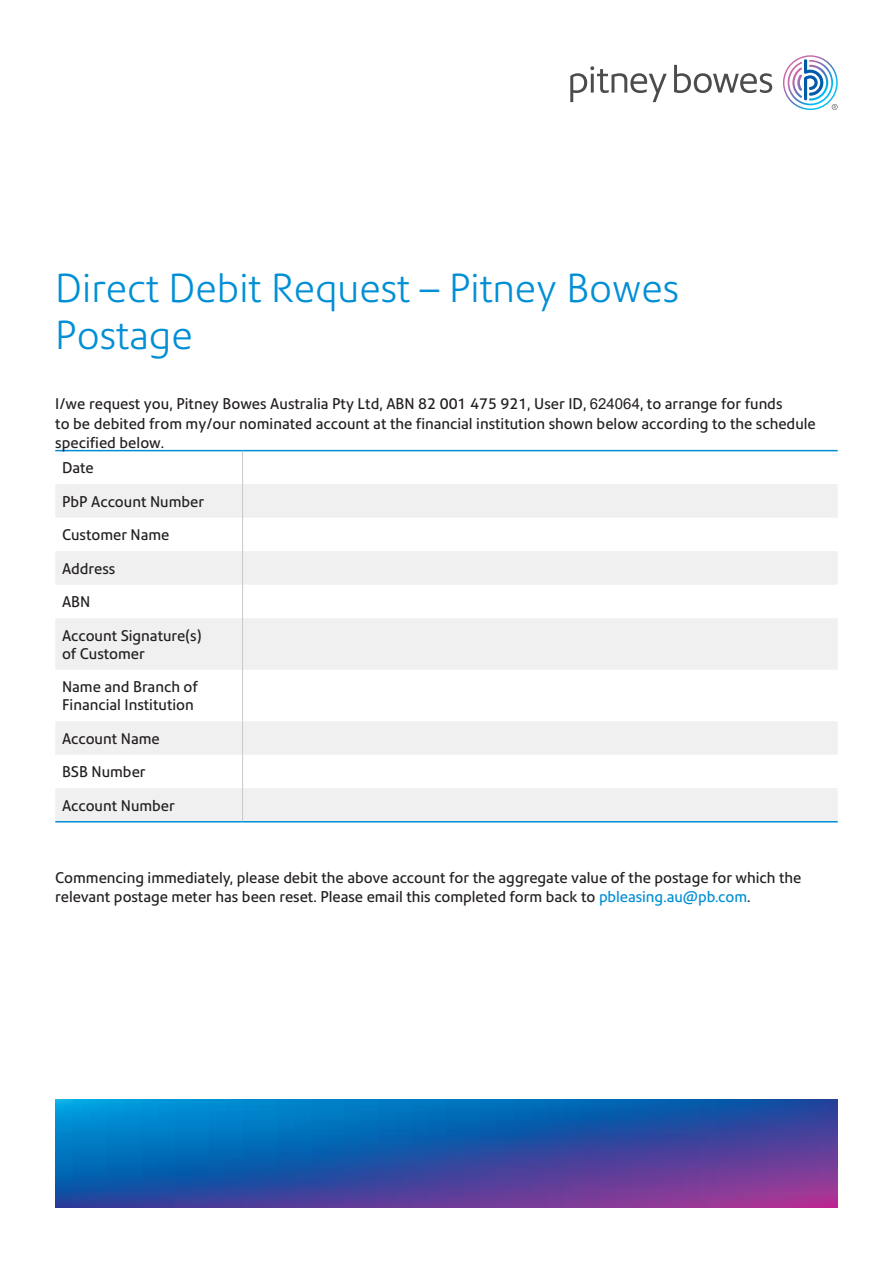
<style>
.page{position:relative;width:893px;height:1263px;background:#fff}
.page>*{position:absolute;margin:0;border:0;box-sizing:border-box;transform-origin:0 0}
.Body_10_13{font:300 39px/46.8px "Precision Sans";color:#008fd5}
.Body_10_13-2{font:15px/19.5px "Precision Sans";color:#231f20}
.Table_body_8_11_-_le{font:15px/18px "Precision Sans";color:#231f20}
.s1{font-family:"Arial"}
.s2{color:#008fd5}
</style>
<div class="page">
<svg style="left:55px;top:1100px;width:783px;height:108px;background:#2c55a8"></svg>
<svg style="left:55px;top:484px;width:783px;height:337px;fill:#f0f0f1"></svg>
<hr style="left:242px;top:451px;width:1px;height:33px;background:#c7c8ca">
<hr style="left:242px;top:484px;width:1px;height:34px;background:#c7c8ca">
<hr style="left:242px;top:518px;width:1px;height:33px;background:#c7c8ca">
<hr style="left:242px;top:551px;width:1px;height:34px;background:#c7c8ca">
<hr style="left:242px;top:585px;width:1px;height:33px;background:#c7c8ca">
<hr style="left:242px;top:618px;width:1px;height:52px;background:#c7c8ca">
<hr style="left:242px;top:670px;width:1px;height:51px;background:#c7c8ca">
<hr style="left:242px;top:721px;width:1px;height:34px;background:#c7c8ca">
<hr style="left:242px;top:755px;width:1px;height:33px;background:#c7c8ca">
<hr style="left:242px;top:788px;width:1px;height:33px;background:#c7c8ca">
<hr style="left:55px;top:450px;width:188px;height:1px;background:#008fd5">
<hr style="left:243px;top:450px;width:595px;height:1px;background:#008fd5">
<hr style="left:55px;top:821px;width:188px;height:1px;background:#008fd5">
<hr style="left:243px;top:821px;width:595px;height:1px;background:#008fd5">
<svg style="left:570px;top:65px;width:202px;height:37px"></svg>
<svg style="left:783px;top:55px;width:55px;height:55px"></svg>
<p class="Body_10_13" style="left:55px;top:265px;width:625px">Direct Debit Request – Pitney Bowes<br>Postage</p>
<p class="Body_10_13-2" style="left:55px;top:394px;width:762px">I/we request you, Pitney Bowes Australia Pty Ltd, ABN 82 001 475 921, User ID, <span class="s1">624064</span>, to arrange for funds<br>to be debited from my/our nominated account at the financial institution shown below according to the schedule specified below.</p>
<p class="Table_body_8_11_-_le" style="left:62px;top:459px;width:33px">Date</p>
<p class="Table_body_8_11_-_le" style="left:62px;top:492px;width:144px">PbP Account Number</p>
<p class="Table_body_8_11_-_le" style="left:62px;top:526px;width:109px">Customer Name</p>
<p class="Table_body_8_11_-_le" style="left:62px;top:560px;width:55px">Address</p>
<p class="Table_body_8_11_-_le" style="left:62px;top:593px;width:30px">ABN</p>
<p class="Table_body_8_11_-_le" style="left:62px;top:627px;width:141px">Account Signature(s) of Customer</p>
<p class="Table_body_8_11_-_le" style="left:62px;top:678px;width:137px">Name and Branch of<br>Financial Institution</p>
<p class="Table_body_8_11_-_le" style="left:62px;top:730px;width:99px">Account Name</p>
<p class="Table_body_8_11_-_le" style="left:62px;top:763px;width:85px">BSB Number</p>
<p class="Table_body_8_11_-_le" style="left:62px;top:797px;width:114px">Account Number</p>
<p class="Body_10_13-2" style="left:55px;top:868px;width:748px">Commencing immediately, please debit the above account for the aggregate value of the postage for which the relevant postage meter has been reset. Please email this completed form back to <span class="s2">pbleasing.au@pb.com</span>.</p>
</div>
